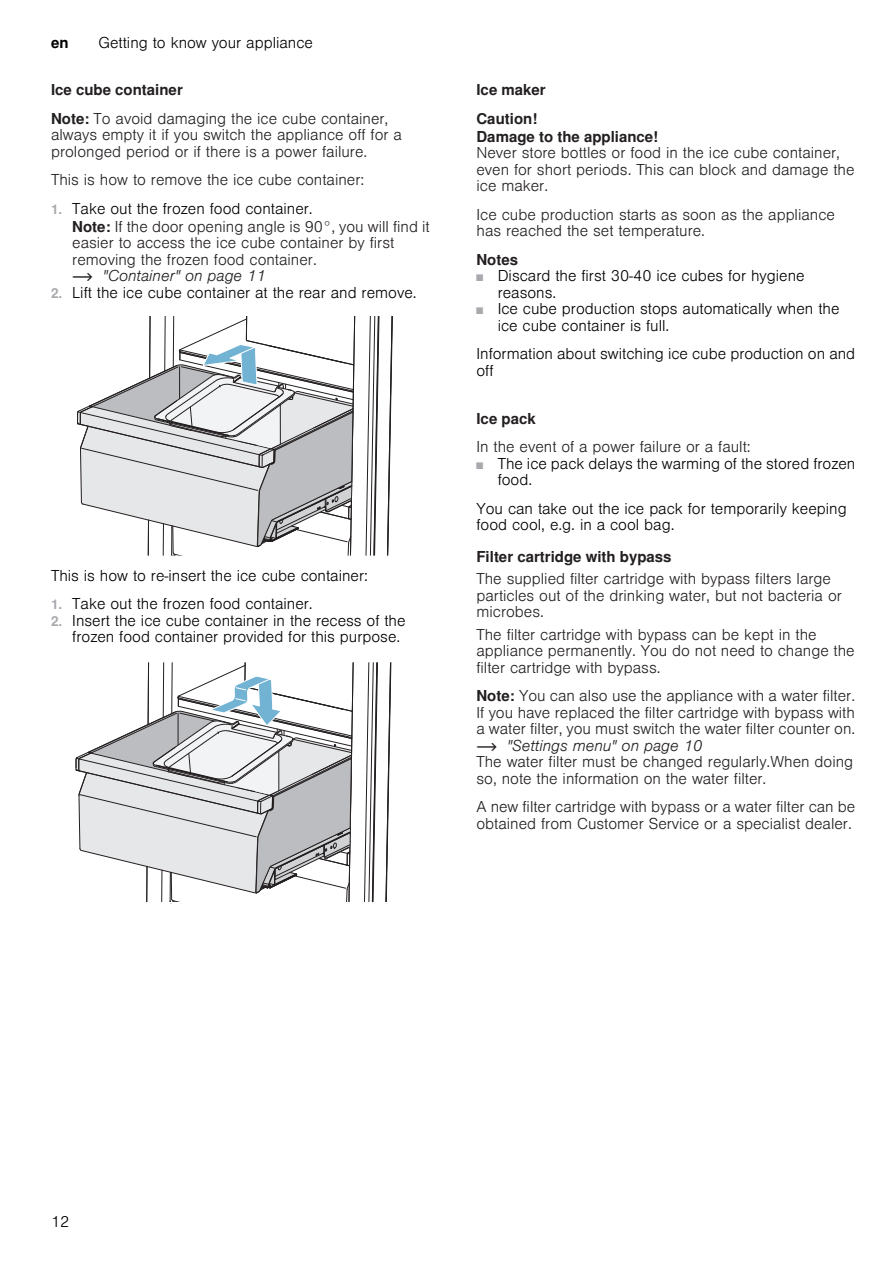
<style>
.page{position:relative;width:893px;height:1263px;background:#fff}
.page>*{position:absolute;margin:0;border:0;box-sizing:border-box;transform-origin:0 0}
.t1{font:300 15px/16.5px "Nimbus San L";color:#231f20}
.t2{font:300 15px/16.5px "Nimbus San L";color:#000}
.t3{font:700 15px/28.5px "Nimbus San L";color:#231f20}
.t4{font:700 15px "Nimbus San L";color:#000}
.s1{font-weight:700}
.s2{font-weight:700;font-size:13.5px;color:#a8a9ad}
.s3{color:#000}
.s4{font-family:"BSH Symb PH1";font-weight:400}
.s5{font-style:italic}
.s6{font-size:9px;color:#a8a9ad}
</style>
<div class="page">
<svg style="left:75px;top:316px;width:318px;height:588px"></svg>
<p class="t4" style="left:51px;top:34px;width:19px">en</p>
<p class="t2" style="left:99px;top:33px;width:216px">Getting to know your appliance</p>
<p class="t1" style="left:51px;top:74px;width:339px;line-height:28.5px"><span class="s1">Ice cube container<br>Note:</span> To avoid damaging the ice cube container,</p>
<p class="t1" style="left:51px;top:125px;width:352px">always empty it if you switch the appliance off for a prolonged period or if there is a power failure.</p>
<p class="t1" style="left:51px;top:170px;width:315px">This is how to remove the ice cube container:</p>
<p class="t1" style="left:72px;top:198px;width:359px;line-height:18px;text-indent:-21px"><span class="s2">1.</span> <span class="s3">Take out the frozen food container.<br></span><span class="s1">Note:</span> If the door opening angle is 90°, you will find it</p>
<p class="t1" style="left:72px;top:233px;width:323px">easier to access the ice cube container by first removing the frozen food container.<br><span class="s4">~</span> <span class="s5">"Container" on page 11</span></p>
<p class="t2" style="left:51px;top:283px;width:367px"><span class="s2">2.</span> Lift the ice cube container at the rear and remove.</p>
<p class="t2" style="left:51px;top:566px;width:318px">This is how to re-insert the ice cube container:</p>
<p class="t2" style="left:51px;top:594px;width:263px"><span class="s2">1.</span> Take out the frozen food container.</p>
<p class="t2" style="left:72px;top:611px;width:335px;text-indent:-21px"><span class="s2">2.</span> Insert the ice cube container in the recess of the frozen food container provided for this purpose.</p>
<p class="t3" style="left:476px;top:75px;width:71px">Ice maker<br>Caution!</p>
<p class="t3" style="left:476px;top:122px;width:183px">Damage to the appliance!</p>
<p class="t1" style="left:476px;top:143px;width:379px">Never store bottles or food in the ice cube container, even for short periods. This can block and damage the ice maker.</p>
<p class="t1" style="left:476px;top:205px;width:360px">Ice cube production starts as soon as the appliance has reached the set temperature.</p>
<p class="t3" style="left:476px;top:245px;width:43px">Notes</p>
<p class="t2" style="left:497px;top:266px;width:308px;text-indent:-21px"><span class="s6">■</span> Discard the first 30-40 ice cubes for hygiene reasons.</p>
<p class="t2" style="left:497px;top:299px;width:343px;text-indent:-21px"><span class="s6">■</span> Ice cube production stops automatically when the ice cube container is full.</p>
<p class="t2" style="left:476px;top:344px;width:380px">Information about switching ice cube production on and off</p>
<p class="t3" style="left:476px;top:404px;width:61px">Ice pack</p>
<p class="t1" style="left:476px;top:437px;width:276px">In the event of a power failure or a fault:</p>
<p class="t2" style="left:497px;top:454px;width:359px;text-indent:-21px"><span class="s6">■</span> The ice pack delays the warming of the stored frozen food.</p>
<p class="t2" style="left:476px;top:499px;width:372px">You can take out the ice pack for temporarily keeping food cool, e.g. in a cool bag.</p>
<p class="t3" style="left:476px;top:542px;width:197px">Filter cartridge with bypass</p>
<p class="t1" style="left:476px;top:569px;width:367px">The supplied filter cartridge with bypass filters large particles out of the drinking water, but not bacteria or microbes.</p>
<p class="t1" style="left:476px;top:625px;width:380px">The filter cartridge with bypass can be kept in the appliance permanently. You do not need to change the filter cartridge with bypass.</p>
<p class="t1" style="left:476px;top:686px;width:380px"><span class="s1">Note:</span> You can also use the appliance with a water filter.<br>If you have replaced the filter cartridge with bypass with a water filter, you must switch the water filter counter on. <span class="s4">~</span> <span class="s5">"Settings menu" on page 10<br></span>The water filter must be changed regularly.When doing so, note the information on the water filter.</p>
<p class="t1" style="left:476px;top:797px;width:380px">A new filter cartridge with bypass or a water filter can be obtained from Customer Service or a specialist dealer.</p>
<p class="t2" style="left:51px;top:1212px;width:20px">12</p>
</div>
